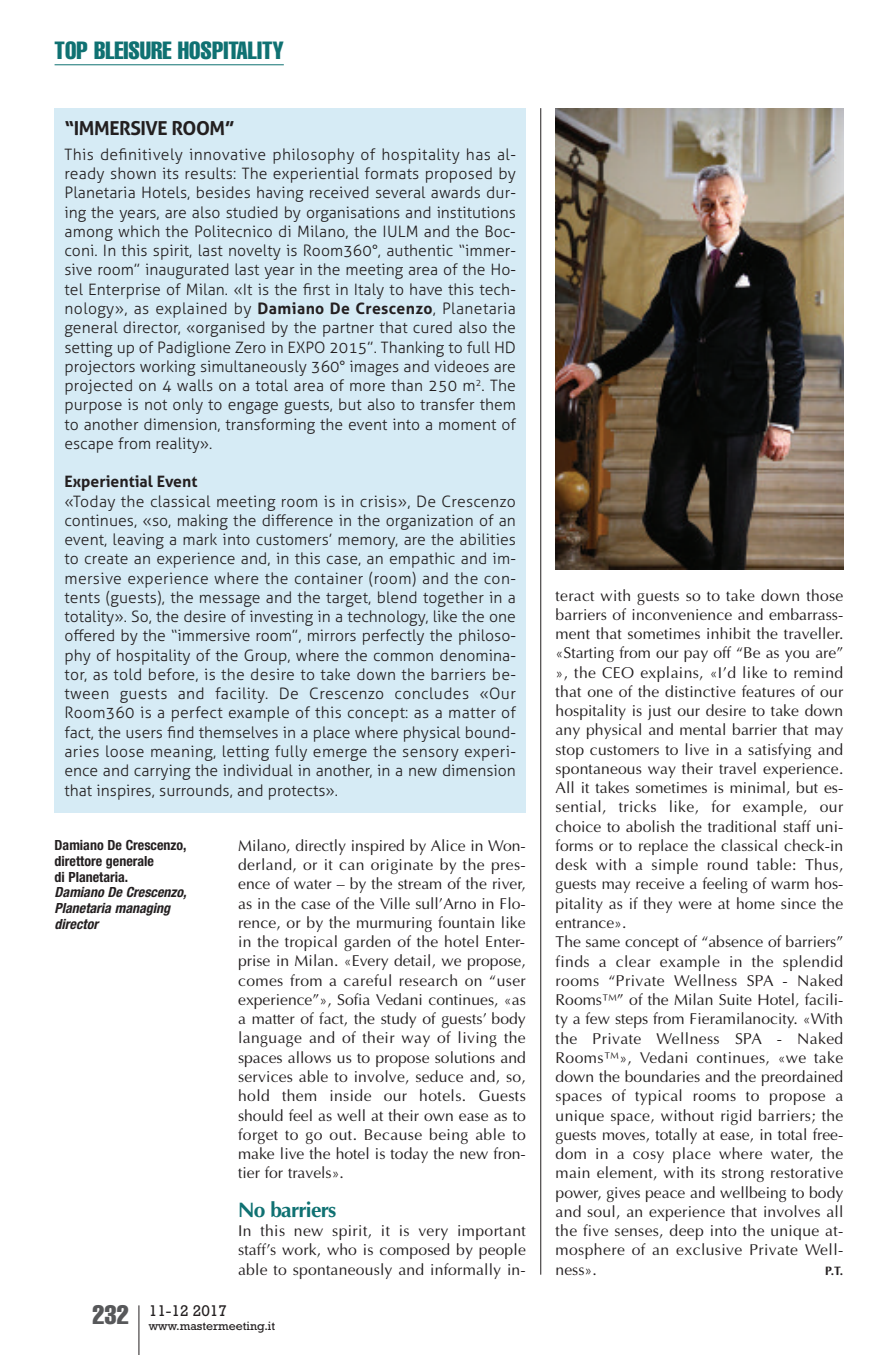
<style>
.page{position:relative;width:893px;height:1355px;background:#fff}
.page>*{position:absolute;margin:0;border:0;box-sizing:border-box;transform-origin:0 0}
.t1{font:extra-condensed 24.5px "Helvetica";color:#0f7172}
.t2{font:700 21px "Optima";letter-spacing:-.035em;color:#0f7172}
.t3{font:700 19.25px "Aller";letter-spacing:-.025em;color:#231f20}
.t4{font:15.75px/19.2px "Optima";letter-spacing:.01em;color:#231f20;text-align:justify}
.t5{font:300 15.75px/19.2px "Aller";color:#231f20;text-align:justify}
.t6{font:700 15.75px "Aller";color:#231f20}
.t7{font:15.75px "Rockwell";color:#231f20}
.t8{font:700 condensed 14px/15.8px "Helvetica Neue";color:#231f20}
.t9{font:italic 700 condensed 14px/15.8px "Helvetica Neue";color:#231f20}
.t10{font:12.25px "Rockwell";color:#231f20}
.t11{font:700 12.25px "Optima";color:#231f20}
.s1{font-weight:700}
</style>
<div class="page">
<hr style="left:138px;top:1305px;width:1px;height:49px;background:#231f20">
<hr style="left:55px;top:64px;width:229px;height:1px;background:#0f7172">
<hr style="left:540px;top:108px;width:1px;height:1166px;background:#231f20">
<div style="left:55px;top:108px;width:471px;height:704px;background:#d6ebf5"></div>
<img style="left:556px;top:108px;width:287px;height:461px">
<h1 class="t1" style="left:55px;top:42px;width:231px">TOP BLEISURE HOSPITALITY</h1>
<p class="t3" style="left:64px;top:117px;width:172px">“IMMERSIVE ROOM”</p>
<p class="t5" style="left:64px;top:145px;width:453px">This definitively innovative philosophy of hospitality has al&shy;ready shown its results: The experiential formats proposed by Planetaria Hotels, besides having received several awards dur&shy;ing the years, are also studied by organisations and institutions among which the Politecnico di Milano, the IULM and the Boc&shy;coni. In this spirit, last novelty is Room360°, authentic “immer&shy;sive room” inaugurated last year in the meeting area of the Ho&shy;tel Enterprise of Milan. «It is the first in Italy to have this tech&shy;nology», as explained by <span class="s1">Damiano De Crescenzo</span>, Planetaria general director, «organised by the partner that cured also the setting up of Padiglione Zero in EXPO 2015”. Thanking to full HD projectors working simultaneously 360° images and videoes are projected on 4 walls on a total area of more than 250 m<sup>2</sup>. The purpose is not only to engage guests, but also to transfer them to another dimension, transforming the event into a moment of escape from reality».</p>
<p class="t6" style="left:64px;top:472px;width:134px">Experiential Event</p>
<p class="t5" style="left:64px;top:491px;width:453px">«Today the classical meeting room is in crisis», De Crescenzo continues, «so, making the difference in the organization of an event, leaving a mark into customers’ memory, are the abilities to create an experience and, in this case, an empathic and im&shy;mersive experience where the container (room) and the con&shy;tents (guests), the message and the target, blend together in a totality». So, the desire of investing in a technology, like the one offered by the “immersive room”, mirrors perfectly the philoso&shy;phy of hospitality of the Group, where the common denomina&shy;tor, as told before, is the desire to take down the barriers be&shy;tween guests and facility. De Crescenzo concludes «Our Room360 is a perfect example of this concept: as a matter of fact, the users find themselves in a place where physical bound&shy;aries loose meaning, letting fully emerge the sensory experi&shy;ence and carrying the individual in another, in a new dimension that inspires, surrounds, and protects».</p>
<p class="t8" style="left:55px;top:838px;width:133px">Damiano De Crescenzo, direttore generale<br>di Planetaria.</p>
<p class="t9" style="left:55px;top:885px;width:133px">Damiano De Crescenzo,<br>Planetaria managing director</p>
<p class="t4" style="left:238px;top:835px;width:289px">Milano, directly inspired by Alice in Won&shy;derland, or it can originate by the pres&shy;ence of water – by the stream of the river, as in the case of the Ville sull’Arno in Flo&shy;rence, or by the murmuring fountain like in the tropical garden of the hotel Enter&shy;prise in Milan. «Every detail, we propose, comes from a careful research on “user experience”», Sofia Vedani continues, «as a matter of fact, the study of guests’ body language and of their way of living the spaces allows us to propose solutions and services able to involve, seduce and, so, hold them inside our hotels. Guests should feel as well at their own ease as to forget to go out. Because being able to make live the hotel is today the new fron&shy;tier for travels».</p>
<h2 class="t2" style="left:238px;top:1197px;width:100px">No barriers</h2>
<p class="t4" style="left:238px;top:1220px;width:289px">In this new spirit, it is very important staff’s work, who is composed by people able to spontaneously and informally in-</p>
<p class="t10" style="left:92px;top:1321px;width:184px"><sup>232</sup> www.mastermeeting.it</p>
<p class="t7" style="left:149px;top:1305px;width:80px">11-12 2017</p>
<p class="t4" style="left:556px;top:585px;width:289px;text-align:left">teract with guests so to take down those barriers of inconvenience and embarrass&shy;ment that sometimes inhibit the traveller. «Starting from our pay off “Be as you are” », the CEO explains, «I’d like to remind that one of the distinctive features of our hospitality is just our desire to take down any physical and mental barrier that may stop customers to live in a satisfying and spontaneous way their travel experience.<br>All it takes sometimes is minimal, but es&shy;sential, tricks like, for example, our choice to abolish the traditional staff uni&shy;forms or to replace the classical check-in desk with a simple round table: Thus, guests may receive a feeling of warm hos&shy;pitality as if they were at home since the entrance».<br>The same concept of “absence of barriers” finds a clear example in the splendid rooms “Private Wellness SPA - Naked Rooms™” of the Milan Suite Hotel, facili&shy;ty a few steps from Fieramilanocity. «With the Private Wellness SPA - Naked Rooms™», Vedani continues, «we take down the boundaries and the preordained spaces of typical rooms to propose a unique space, without rigid barriers; the guests moves, totally at ease, in total free&shy;dom in a cosy place where water, the main element, with its strong restorative power, gives peace and wellbeing to body and soul, an experience that involves all the five senses, deep into the unique at&shy;mosphere of an exclusive Private Well&shy;ness».</p>
<p class="t11" style="left:825px;top:1263px;width:20px">P.T.</p>
</div>
